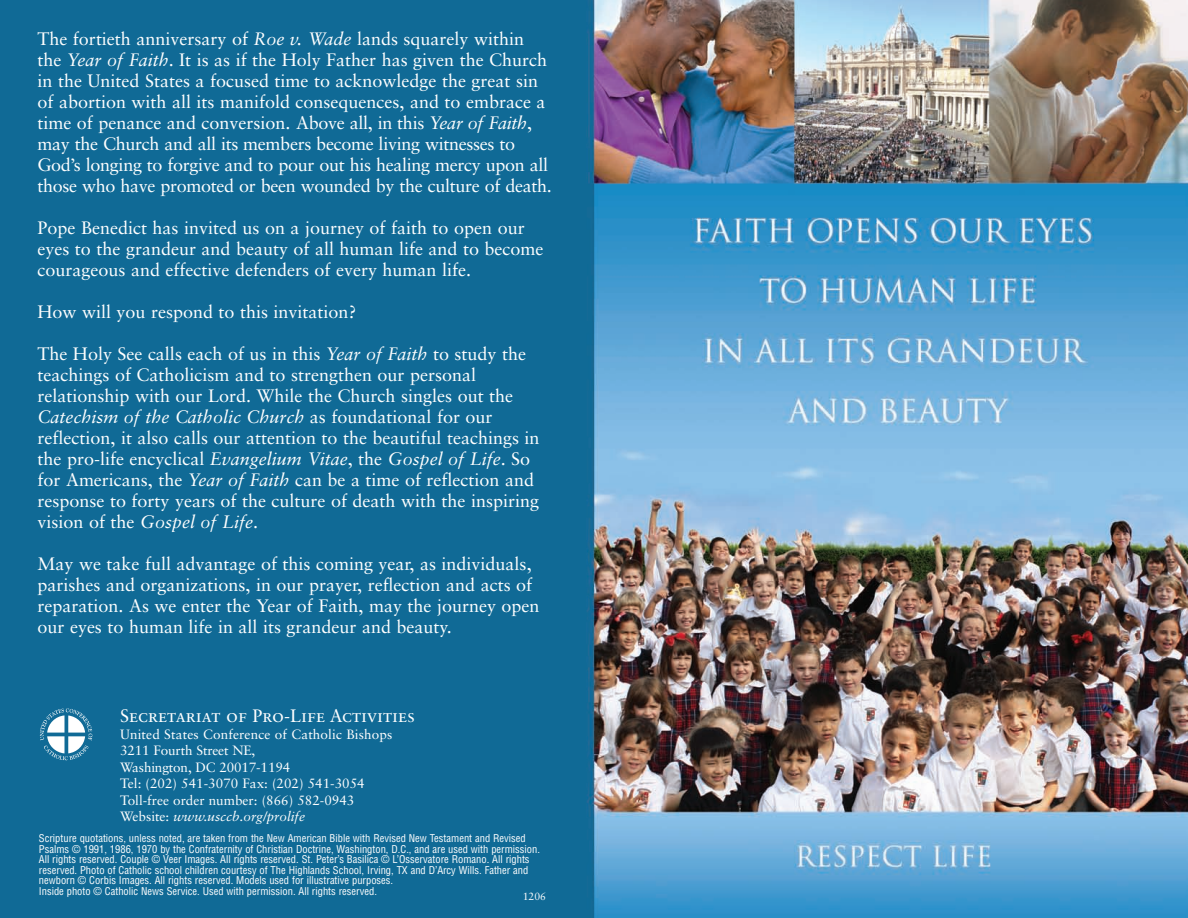
<style>
.page{position:relative;width:1188px;height:918px;background:#fff}
.page>*{position:absolute;margin:0;border:0;box-sizing:border-box;transform-origin:0 0}
.t1{font:18px/21px "Sabon";color:#fff}
.t2{font:18px "Sabon Roman SC";color:#fff}
.t3{font:13.5px/16.5px "Sabon";color:#fff}
.t4{font:condensed 10.5px/10.5px "Helvetica";color:#fff}
.t5{font:10.5px "Sabon";color:#fff}
.s1{font-style:italic}
</style>
<div class="page">
<img style="left:0;top:0;width:1188px;height:918px">
<svg style="left:40px;top:708px;width:52px;height:52px"></svg>
<p class="t1" style="left:38px;top:30px;width:516px">The fortieth anniversary of <span class="s1">Roe v. Wade</span> lands squarely within the <span class="s1">Year of Faith</span>. It is as if the Holy Father has given the Church in the United States a focused time to acknowledge the great sin of abortion with all its manifold consequences, and to embrace a time of penance and conversion. Above all, in this <span class="s1">Year of Faith</span>, may the Church and all its members become living witnesses to God’s longing to forgive and to pour out his healing mercy upon all those who have promoted or been wounded by the culture of death.</p>
<p class="t1" style="left:38px;top:219px;width:508px">Pope Benedict has invited us on a journey of faith to open our eyes to the grandeur and beauty of all human life and to become courageous and effective defenders of every human life.</p>
<p class="t1" style="left:38px;top:303px;width:321px">How will you respond to this invitation?</p>
<p class="t1" style="left:38px;top:345px;width:504px">The Holy See calls each of us in this <span class="s1">Year of Faith</span> to study the teachings of Catholicism and to strengthen our personal relationship with our Lord. While the Church singles out the <span class="s1">Catechism of the Catholic Church</span> as foundational for our reflection, it also calls our attention to the beautiful teachings in the pro-life encyclical <span class="s1">Evangelium Vitae</span>, the <span class="s1">Gospel of Life</span>. So for Americans, the <span class="s1">Year of Faith</span> can be a time of reflection and response to forty years of the culture of death with the inspiring vision of the <span class="s1">Gospel of Life</span>.</p>
<p class="t1" style="left:37px;top:555px;width:504px">May we take full advantage of this coming year, as individuals, parishes and organizations, in our prayer, reflection and acts of reparation. As we enter the Year of Faith, may the journey open our eyes to human life in all its grandeur and beauty.</p>
<p class="t2" style="left:120px;top:708px;width:296px">Secretariat of Pro-Life Activities</p>
<p class="t3" style="left:120px;top:727px;width:274px">United States Conference of Catholic Bishops 3211 Fourth Street NE,<br>Washington, DC 20017-1194<br>Tel: (202) 541-3070 Fax: (202) 541-3054<br>Toll-free order number: (866) 582-0943<br>Website: <span class="s1">www.usccb.org/prolife</span></p>
<p class="t4" style="left:39px;top:834px;width:503px">Scripture quotations, unless noted, are taken from the New American Bible with Revised New Testament and Revised Psalms © 1991, 1986, 1970 by the Confraternity of Christian Doctrine, Washington, D.C., and are used with permission.<br>All rights reserved. Couple © Veer Images. All rights reserved. St. Peter’s Basilica © L’Osservatore Romano. All rights reserved. Photo of Catholic school children courtesy of The Highlands School, Irving, TX and D’Arcy Wills. Father and newborn © Corbis Images. All rights reserved. Models used for illustrative purposes.<br>Inside photo © Catholic News Service. Used with permission. All rights reserved.</p>
<p class="t5" style="left:523px;top:892px;width:25px">1206</p>
</div>
